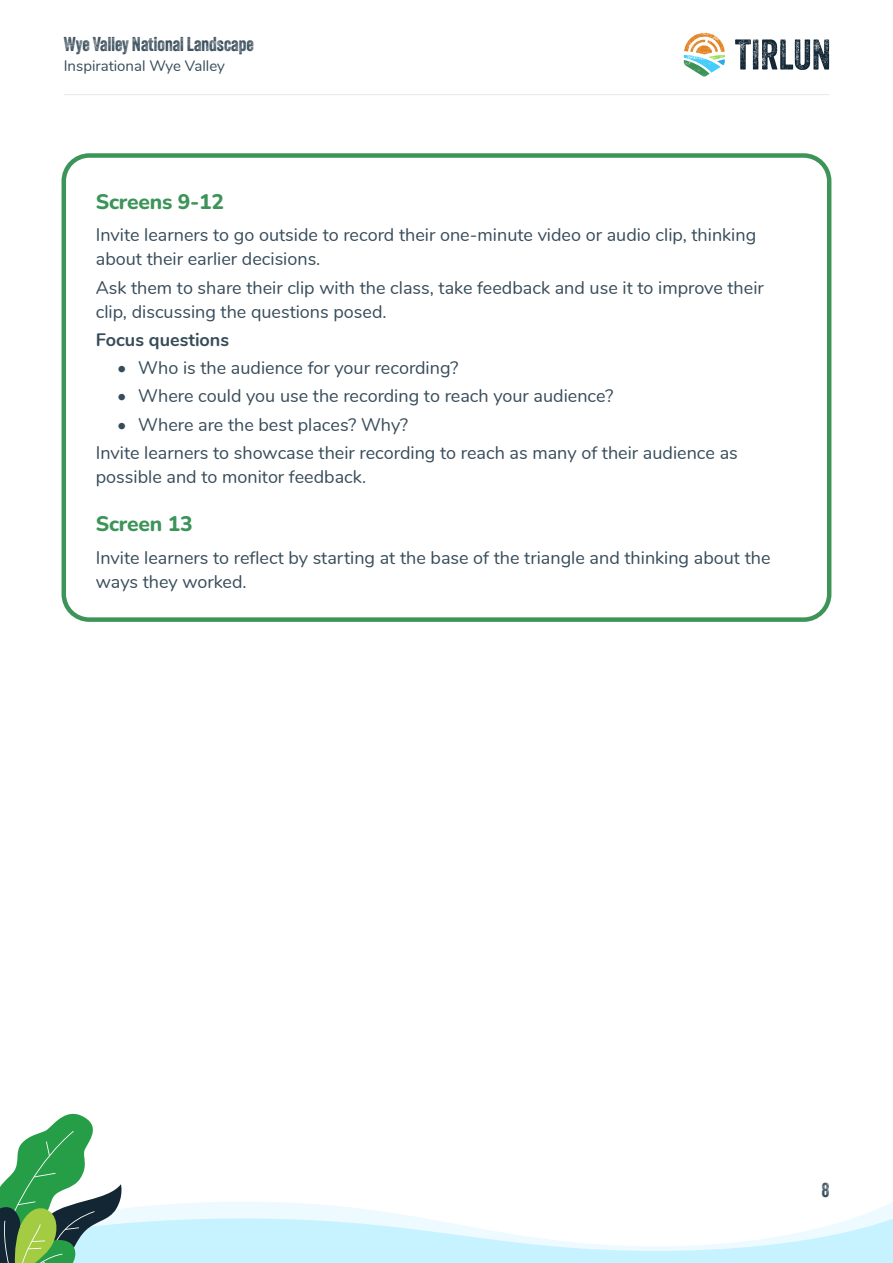
<style>
.page{position:relative;width:893px;height:1263px;background:#fff}
.page>*{position:absolute;margin:0;border:0;box-sizing:border-box;transform-origin:0 0}
.Page_section_heading{font:800 21px "Nunito";letter-spacing:-.01em;color:#3d9459}
.t1{font:19.5px "Veneer Two";color:#374c5a}
.Body_text{font:18px/24px "Nunito";color:#374c5a}
.Paragraph_Style_1{font:18px/24px "Nunito";color:#374c5a}
.Body_text-2{font:700 18px "Nunito";color:#374c5a}
.t2{font:15px "Nunito";color:#374c5a}
</style>
<div class="page">
<svg style="left:735px;top:39px;width:94px;height:31px"></svg>
<svg style="left:684px;top:33px;width:41px;height:44px"></svg>
<hr style="left:64px;top:94px;width:765px;height:1px;background:#e6e7e9">
<svg style="left:0;top:1113px;width:893px;height:150px"></svg>
<div style="left:62px;top:153px;width:769px;height:469px;border:4px solid #3d9459;border-radius:26px"></div>
<p class="t1" style="left:64px;top:32px;width:191px">Wye Valley National Landscape</p>
<p class="t2" style="left:64px;top:54px;width:163px">Inspirational Wye Valley</p>
<p class="Page_section_heading" style="left:96px;top:186px;width:130px">Screens 9-12</p>
<p class="Body_text" style="left:96px;top:222px;width:662px">Invite learners to go outside to record their one-minute video or audio clip, thinking about their earlier decisions.</p>
<p class="Body_text" style="left:96px;top:274px;width:670px">Ask them to share their clip with the class, take feedback and use it to improve their clip, discussing the questions posed.</p>
<p class="Body_text-2" style="left:96px;top:326px;width:135px">Focus questions</p>
<p class="Body_text" style="left:117px;top:355px;width:343px">• Who is the audience for your recording?</p>
<p class="Body_text" style="left:117px;top:383px;width:498px">• Where could you use the recording to reach your audience?</p>
<p class="Body_text" style="left:117px;top:411px;width:292px">• Where are the best places? Why?</p>
<p class="Paragraph_Style_1" style="left:96px;top:440px;width:644px">Invite learners to showcase their recording to reach as many of their audience as possible and to monitor feedback.</p>
<p class="Page_section_heading" style="left:96px;top:509px;width:98px">Screen 13</p>
<p class="Body_text" style="left:96px;top:544px;width:676px">Invite learners to reflect by starting at the base of the triangle and thinking about the ways they worked.</p>
<p class="t1" style="left:822px;top:1178px;width:9px">8</p>
</div>
